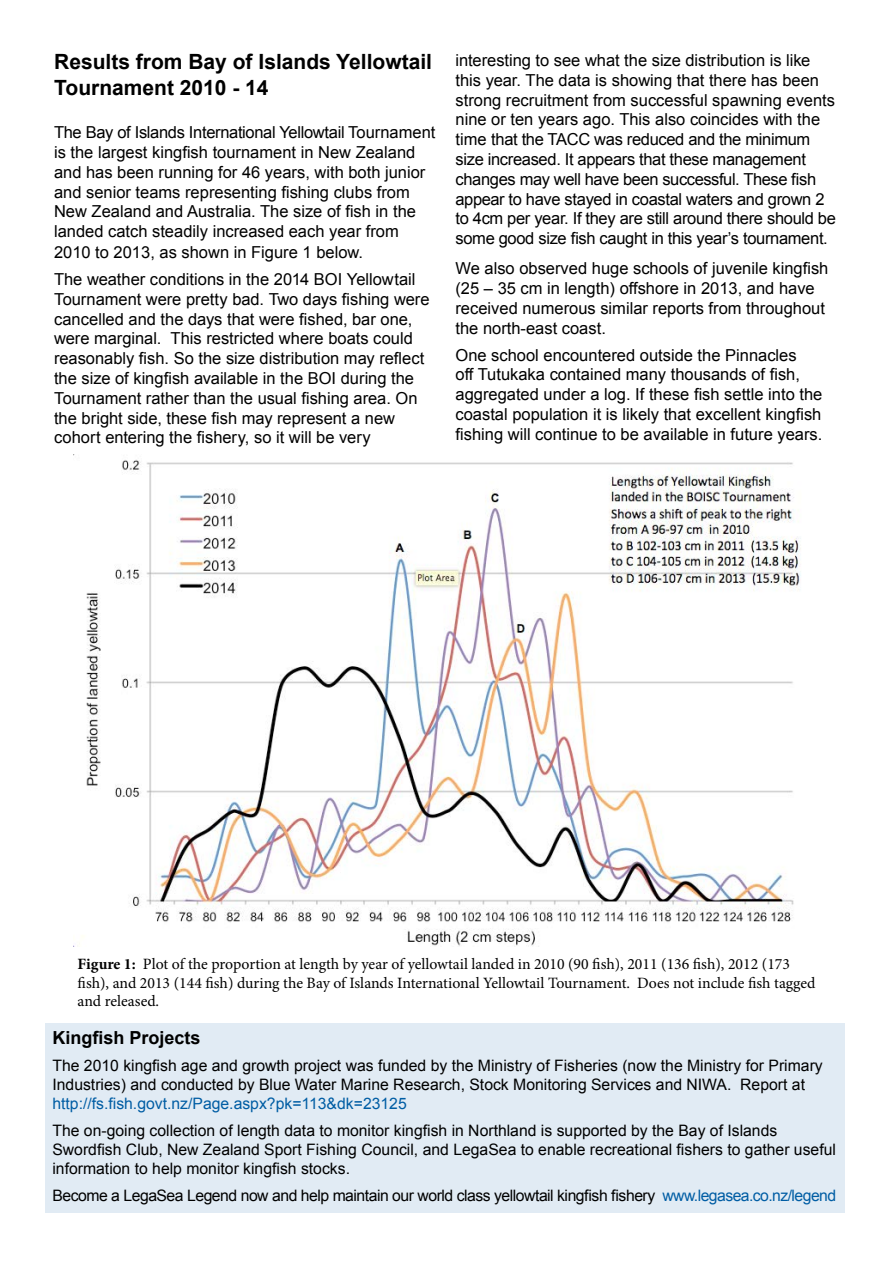
<style>
.page{position:relative;width:893px;height:1263px;background:#fff}
.page>*{position:absolute;margin:0;border:0;box-sizing:border-box;transform-origin:0 0}
.t1{font:700 21px/25.2px "Arial";color:#000}
.t2{font:700 18px "Arial";color:#000}
.t3{font:16.5px/19.8px "Arial";color:#000}
.t4{font:16.5px/19.8px "Arial";letter-spacing:-.02em;color:#000}
.t5{font:15.75px/18.9px "Arial";color:#000}
.t6{font:15.75px/18.9px "Minion Pro";color:#000}
.t7{font:15.75px "Arial";letter-spacing:-.03em;color:#000}
.t8{font:15.75px "Arial";color:#005da4}
.s1{font-weight:700}
.s2{color:#005da4}
</style>
<div class="page">
<div style="left:45px;top:1023px;width:800px;height:190px;background:#e1ebf4"></div>
<img style="left:73px;top:455px;width:728px;height:492px">
<p class="t1" style="left:54px;top:50px;width:379px">Results from Bay of Islands Yellowtail<br>Tournament 2010 - 14</p>
<p class="t3" style="left:54px;top:123px;width:383px">The Bay of Islands International Yellowtail Tournament is the largest kingfish tournament in New Zealand and has been running for 46 years, with both junior and senior teams representing fishing clubs from New Zealand and Australia. The size of fish in the landed catch steadily increased each year from 2010 to 2013, as shown in Figure 1 below.</p>
<p class="t3" style="left:54px;top:269px;width:377px">The weather conditions in the 2014 BOI Yellowtail Tournament were pretty bad. Two days fishing were cancelled and the days that were fished, bar one, were marginal. This restricted where boats could reasonably fish. So the size distribution may reflect the size of kingfish available in the BOI during the Tournament rather than the usual fishing area. On the bright side, these fish may represent a new cohort entering the fishery, so it will be very</p>
<p class="t4" style="left:455px;top:50px;width:382px">interesting to see what the size distribution is like this year. The data is showing that there has been strong recruitment from successful spawning events nine or ten years ago. This also coincides with the time that the TACC was reduced and the minimum size increased. It appears that these management changes may well have been successful. These fish appear to have stayed in coastal waters and grown 2 to 4cm per year. If they are still around there should be some good size fish caught in this year’s tournament.</p>
<p class="t3" style="left:455px;top:259px;width:374px">We also observed huge schools of juvenile kingfish (25 – 35 cm in length) offshore in 2013, and have received numerous similar reports from throughout the north-east coast.</p>
<p class="t3" style="left:455px;top:345px;width:368px">One school encountered outside the Pinnacles<br>off Tutukaka contained many thousands of fish, aggregated under a log. If these fish settle into the coastal population it is likely that excellent kingfish fishing will continue to be available in future years.</p>
<p class="t6" style="left:78px;top:954px;width:739px"><span class="s1">Figure 1:</span> Plot of the proportion at length by year of yellowtail landed in 2010 (90 fish), 2011 (136 fish), 2012 (173 fish), and 2013 (144 fish) during the Bay of Islands International Yellowtail Tournament. Does not include fish tagged and released.</p>
<p class="t2" style="left:52px;top:1026px;width:150px">Kingfish Projects</p>
<p class="t5" style="left:52px;top:1056px;width:772px">The 2010 kingfish age and growth project was funded by the Ministry of Fisheries (now the Ministry for Primary<br>Industries) and conducted by Blue Water Marine Research, Stock Monitoring Services and NIWA. Report at</p>
<p class="t8" style="left:52px;top:1093px;width:356px">http://fs.fish.govt.nz/Page.aspx?pk=113&amp;dk=23125</p>
<p class="t5" style="left:52px;top:1121px;width:785px">The on-going collection of length data to monitor kingfish in Northland is supported by the Bay of Islands<br>Swordfish Club, New Zealand Sport Fishing Council, and LegaSea to enable recreational fishers to gather useful information to help monitor kingfish stocks.</p>
<p class="t7" style="left:52px;top:1185px;width:785px">Become a LegaSea Legend now and help maintain our world class yellowtail kingfish fishery <span class="s2">www.legasea.co.nz/legend</span></p>
</div>
